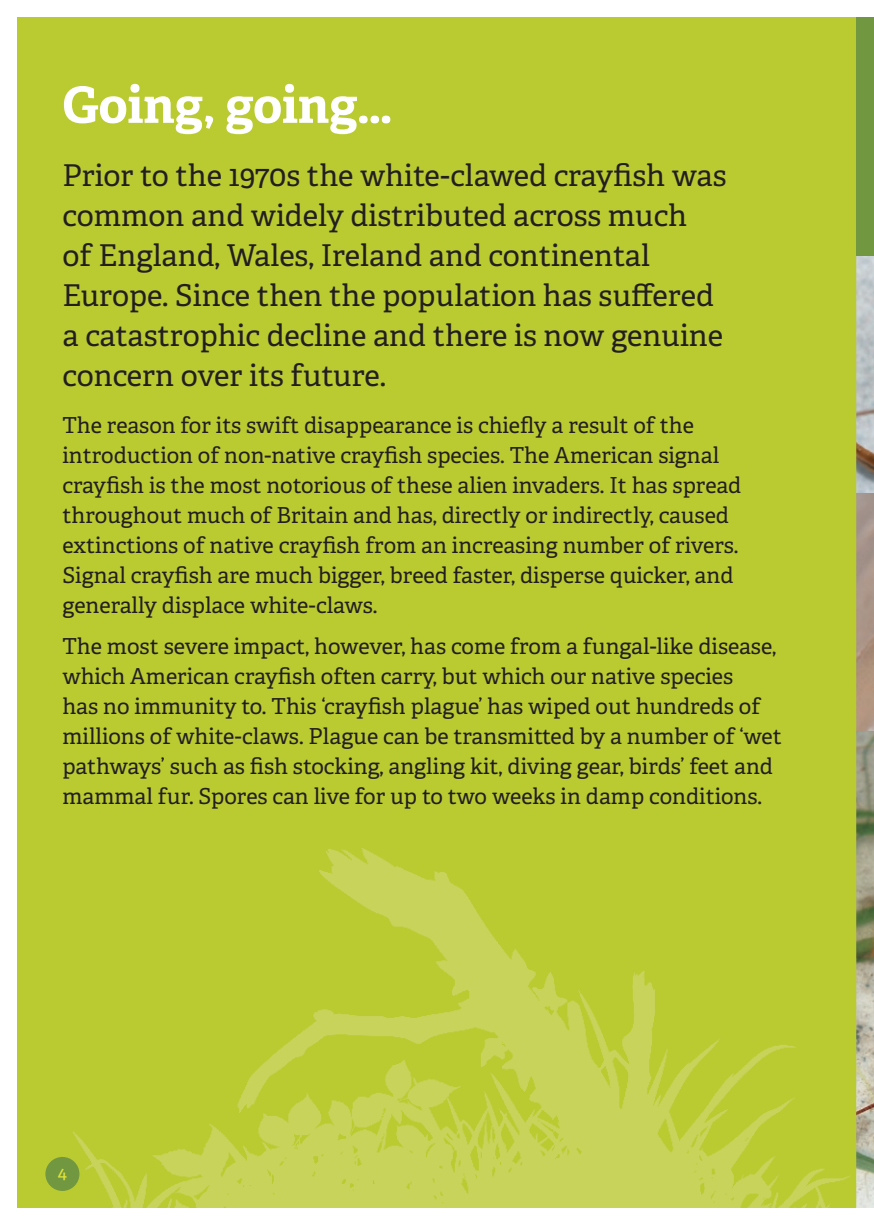
<style>
.page{position:relative;width:874px;height:1225px;background:#fff}
.page>*{position:absolute;margin:0;border:0;box-sizing:border-box;transform-origin:0 0}
.t1{font:700 50px "Adelle";color:#fff}
.t2{font:30px/40px "Adelle Basic";color:#231f20}
.t3{font:22px/30px "Adelle Basic";color:#231f20}
.t4{font:18px "Adelle Basic";color:#e0e339}
</style>
<div class="page">
<div style="left:17px;top:17px;width:839px;height:1191px;background:#bacb32"></div>
<img style="left:51px;top:848px;width:799px;height:360px">
<div style="left:45px;top:1157px;width:34px;height:34px;background:#719741;border-radius:50%"></div>
<img style="left:856px;top:255px;width:17px;height:238px">
<div style="left:856px;top:493px;width:17px;height:238px;background:linear-gradient(to bottom,#a29490,#b2947d)"></div>
<svg style="left:856px;top:731px;width:17px;height:477px;background:#a3a48d"></svg>
<img style="left:856px;top:848px;width:1px;height:360px">
<div style="left:856px;top:17px;width:17px;height:238px;background:#719741"></div>
<h1 class="t1" style="left:62px;top:73px;width:331px">Going, going…</h1>
<p class="t2" style="left:62px;top:155px;width:665px">Prior to the 1970s the white-clawed crayfish was common and widely distributed across much<br>of England, Wales, Ireland and continental Europe. Since then the population has suffered a catastrophic decline and there is now genuine concern over its future.</p>
<p class="t3" style="left:62px;top:410px;width:680px">The reason for its swift disappearance is chiefly a result of the introduction of non-native crayfish species. The American signal crayfish is the most notorious of these alien invaders. It has spread throughout much of Britain and has, directly or indirectly, caused extinctions of native crayfish from an increasing number of rivers.<br>Signal crayfish are much bigger, breed faster, disperse quicker, and generally displace white-claws.</p>
<p class="t3" style="left:62px;top:631px;width:720px">The most severe impact, however, has come from a fungal-like disease, which American crayfish often carry, but which our native species<br>has no immunity to. This ‘crayfish plague’ has wiped out hundreds of millions of white-claws. Plague can be transmitted by a number of ‘wet pathways’ such as fish stocking, angling kit, diving gear, birds’ feet and mammal fur. Spores can live for up to two weeks in damp conditions.</p>
<p class="t4" style="left:58px;top:1161px;width:11px">4</p>
</div>
